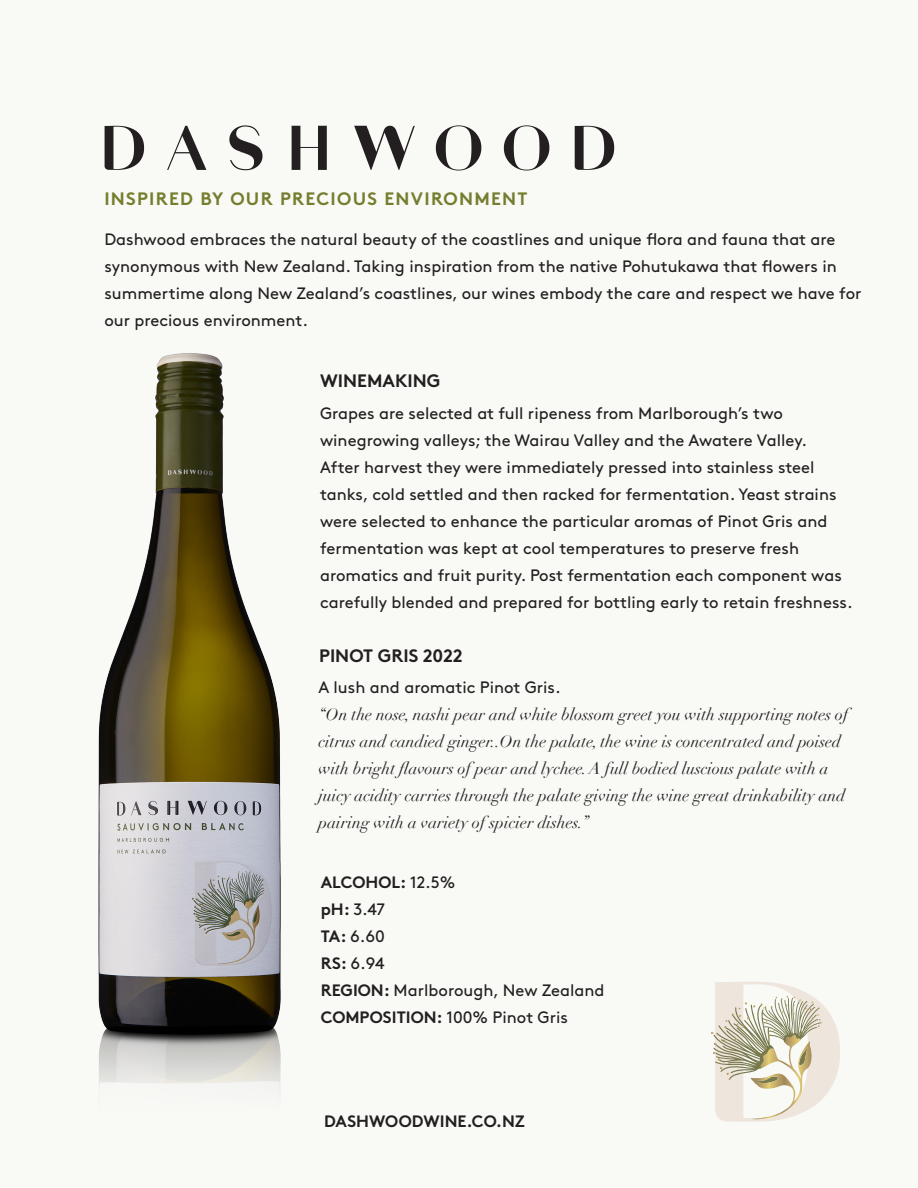
<style>
.page{position:relative;width:918px;height:1188px;background:#f9f9f6}
.page>*{position:absolute;margin:0;border:0;box-sizing:border-box;transform-origin:0 0}
.t1{font:700 18px "Brown";letter-spacing:.07em;color:#767d2d}
.t2{font:700 18px "Brown";color:#231f20}
.t3{font:16.5px/27px "Brown";color:#231f20}
.t4{font:italic 16.5px/27px "Didot";color:#231f20}
.t5{font:700 16.5px "Brown";color:#231f20}
.s1{font-weight:700}
</style>
<div class="page">
<img style="left:98px;top:353px;width:183px;height:735px">
<svg style="left:711px;top:982px;width:129px;height:140px"></svg>
<svg style="left:105px;top:126px;width:39px;height:44px"></svg>
<svg style="left:575px;top:126px;width:39px;height:44px"></svg>
<svg style="left:167px;top:126px;width:39px;height:44px"></svg>
<svg style="left:292px;top:126px;width:35px;height:44px"></svg>
<svg style="left:436px;top:125px;width:45px;height:46px"></svg>
<svg style="left:504px;top:125px;width:45px;height:46px"></svg>
<svg style="left:354px;top:126px;width:61px;height:44px"></svg>
<svg style="left:229px;top:125px;width:34px;height:45px"></svg>
<p class="t1" style="left:104px;top:184px;width:425px">INSPIRED BY OUR PRECIOUS ENVIRONMENT</p>
<p class="t3" style="left:104px;top:225px;width:759px">Dashwood embraces the natural beauty of the coastlines and unique flora and fauna that are synonymous with New Zealand. Taking inspiration from the native Pohutukawa that flowers in summertime along New Zealand’s coastlines, our wines embody the care and respect we have for our precious environment.</p>
<p class="t2" style="left:320px;top:366px;width:122px">WINEMAKING</p>
<p class="t3" style="left:320px;top:399px;width:464px">Grapes are selected at full ripeness from Marlborough’s two</p>
<p class="t3" style="left:320px;top:426px;width:534px">winegrowing valleys; the Wairau Valley and the Awatere Valley.<br>After harvest they were immediately pressed into stainless steel tanks, cold settled and then racked for fermentation. Yeast strains were selected to enhance the particular aromas of Pinot Gris and fermentation was kept at cool temperatures to preserve fresh aromatics and fruit purity. Post fermentation each component was carefully blended and prepared for bottling early to retain freshness.</p>
<p class="t2" style="left:319px;top:641px;width:145px">PINOT GRIS 2022</p>
<p class="t3" style="left:319px;top:673px;width:244px">A lush and aromatic Pinot Gris.</p>
<p class="t4" style="left:319px;top:701px;width:532px">“On the nose, nashi pear and white blossom greet you with supporting notes of citrus and candied ginger..On the palate, the wine is concentrated and poised with bright flavours of pear and lychee. A full bodied luscious palate with a juicy acidity carries through the palate giving the wine great drinkability and pairing with a variety of spicier dishes.”</p>
<p class="t3" style="left:321px;top:867px;width:285px"><span class="s1">ALCOHOL:</span> 12.5%<br><span class="s1">pH:</span> 3.47<br><span class="s1">TA:</span> 6.60<br><span class="s1">RS:</span> 6.94<br><span class="s1">REGION:</span> Marlborough, New Zealand<br><span class="s1">COMPOSITION:</span> 100% Pinot Gris</p>
<p class="t5" style="left:324px;top:1108px;width:202px">DASHWOODWINE.CO.NZ</p>
</div>
